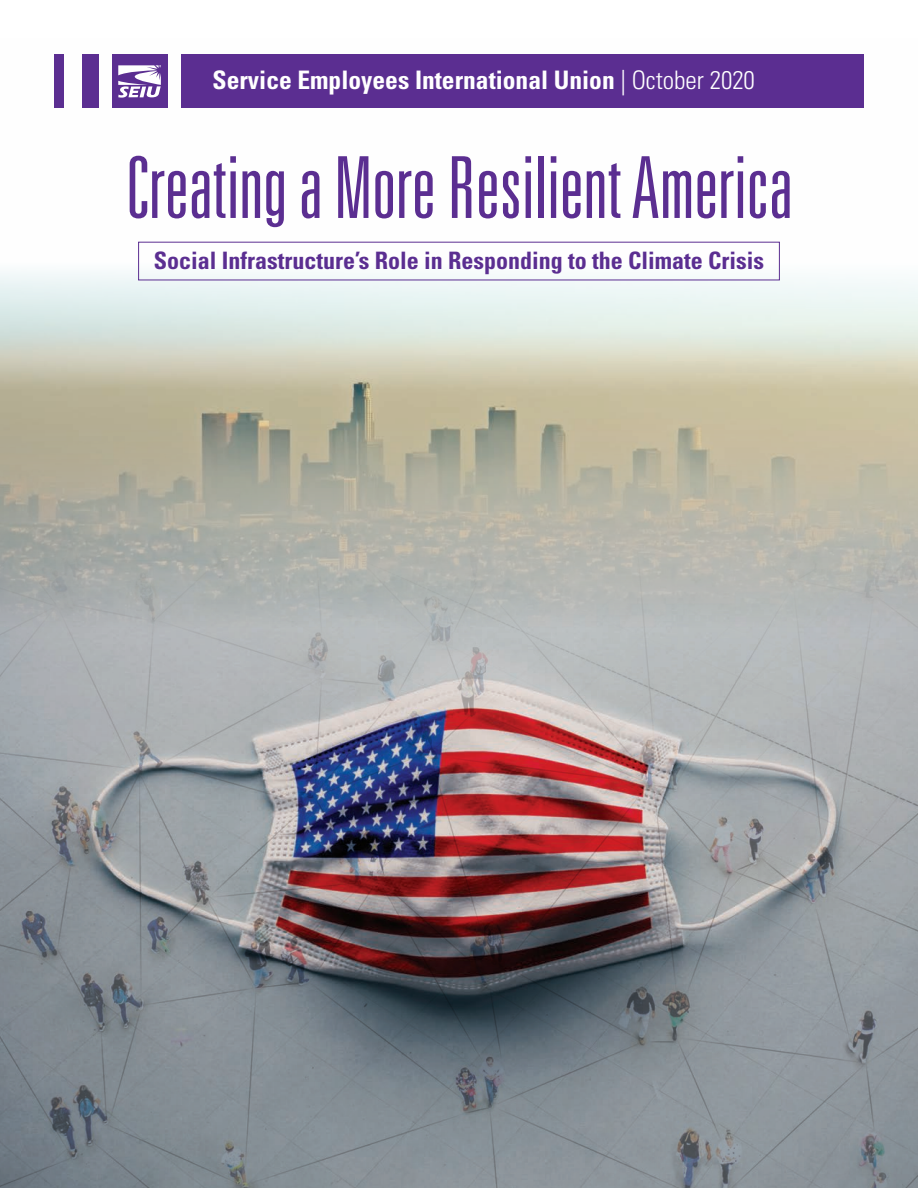
<style>
.page{position:relative;width:918px;height:1188px;background:#fff}
.page>*{position:absolute;margin:0;border:0;box-sizing:border-box;transform-origin:0 0}
.t1{font:300 ultra-condensed 85.5px "Univers LT Std";color:#5b2e91}
.t2{font:700 condensed 25.5px "Univers LT Std";color:#fff}
.t3{font:700 condensed 24px "Univers LT Std";color:#5b2e91}
.s1{font-weight:300}
</style>
<div class="page">
<img style="left:0;top:54px;width:918px;height:354px">
<div style="left:182px;top:54px;width:682px;height:54px;background:#5b2e91"></div>
<div style="left:112px;top:54px;width:55px;height:54px;background:#5b2e91"></div>
<div style="left:82px;top:54px;width:17px;height:54px;background:#5b2e91"></div>
<div style="left:54px;top:54px;width:10px;height:54px;background:#5b2e91"></div>
<img style="left:0;top:408px;width:918px;height:105px">
<img style="left:0;top:513px;width:918px;height:675px">
<svg style="left:118px;top:65px;width:43px;height:33px"></svg>
<p class="t2" style="left:213px;top:64px;width:544px">Service Employees International Union <span class="s1">| October 2020</span></p>
<h1 class="t1" style="left:125px;top:143px;width:669px">Creating a More Resilient America</h1>
<p class="t3" style="left:154px;top:245px;width:612px">Social Infrastructure’s Role in Responding to the Climate Crisis</p>
</div>
